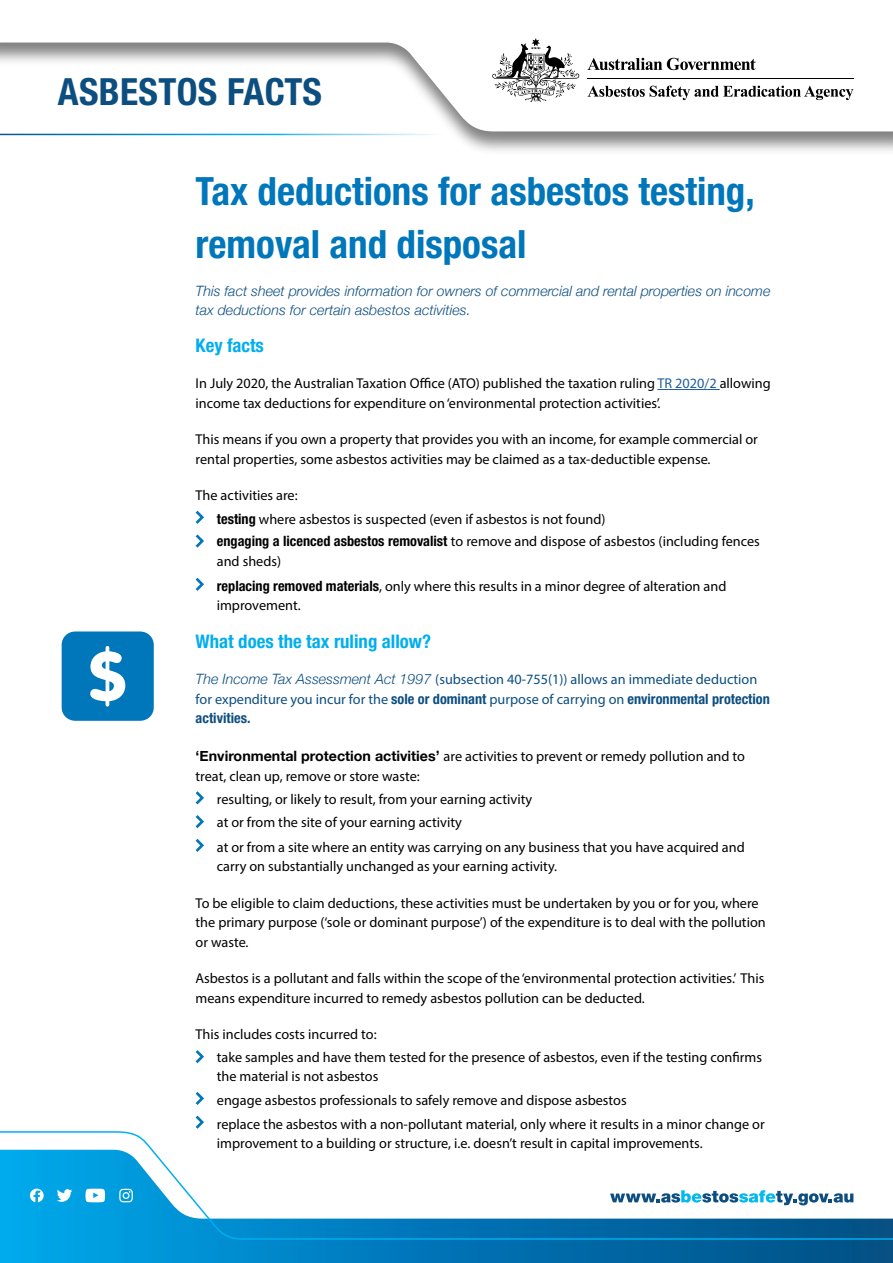
<style>
.page{position:relative;width:893px;height:1263px;background:#fff}
.page>*{position:absolute;margin:0;border:0;box-sizing:border-box;transform-origin:0 0}
.t1{font:700 condensed 39px/52.5px "Helvetica Neue";color:#0076bb}
.t2{font:700 condensed 37.5px "Helvetica Neue";letter-spacing:.01em;color:#0d4e80}
.t3{font:700 condensed 18.75px "Helvetica Neue";color:#00aeef}
.t4{font:14.25px/19.5px "Myriad Pro";color:#000}
.t5{font:14.25px/19.5px "Myriad Pro";color:#0d4e80}
.t6{font:italic 300 14.25px/19.5px "Helvetica Neue";color:#0d4e80}
.t7{font:700 condensed 14.25px "Helvetica Neue";color:#0d4e80}
.s1{color:#215e9e}
.s2{font-family:"Helvetica Neue";font-weight:700;font-stretch:condensed}
.s3{font-family:"Helvetica Neue";font-weight:300;font-style:italic}
.s4{font-family:"Helvetica Neue";font-weight:700}
</style>
<div class="page">
<div style="left:62px;top:631px;width:92px;height:90px;background:#0076bb;border-radius:14px"></div>
<svg style="left:90px;top:646px;width:35px;height:60px"></svg>
<svg style="left:0;top:1240px;width:893px;height:23px;background:#0077b6"></svg>
<svg style="left:0;top:1131px;width:893px;height:109px"></svg>
<svg style="left:57px;top:1189px;width:15px;height:13px"></svg>
<svg style="left:85px;top:1189px;width:20px;height:13px"></svg>
<svg style="left:119px;top:1189px;width:14px;height:13px"></svg>
<svg style="left:30px;top:1188px;width:14px;height:14px"></svg>
<svg style="left:610px;top:1190px;width:243px;height:15px"></svg>
<img style="left:0;top:131px;width:893px;height:20px">
<svg style="left:0;top:42px;width:854px;height:89px"></svg>
<svg style="left:587px;top:58px;width:169px;height:12px"></svg>
<svg style="left:492px;top:38px;width:87px;height:64px"></svg>
<hr style="left:587px;top:78px;width:266px;height:1px;background:#000">
<svg style="left:587px;top:86px;width:266px;height:14px"></svg>
<hr style="left:657px;top:389px;width:63px;height:1px;background:#215e9e">
<svg style="left:196px;top:511px;width:8px;height:13px"></svg>
<svg style="left:196px;top:534px;width:8px;height:14px"></svg>
<svg style="left:196px;top:578px;width:8px;height:13px"></svg>
<svg style="left:196px;top:791px;width:8px;height:13px"></svg>
<svg style="left:196px;top:815px;width:8px;height:13px"></svg>
<svg style="left:196px;top:839px;width:8px;height:13px"></svg>
<svg style="left:196px;top:1050px;width:8px;height:13px"></svg>
<svg style="left:196px;top:1092px;width:8px;height:13px"></svg>
<svg style="left:196px;top:1115px;width:8px;height:14px"></svg>
<div style="left:329px;top:1177px;width:273px;height:33px;background:#fff"></div>
<h2 class="t2" style="left:58px;top:69px;width:266px">ASBESTOS FACTS</h2>
<h1 class="t1" style="left:196px;top:164px;width:561px">Tax deductions for asbestos testing, removal and disposal</h1>
<p class="t6" style="left:196px;top:280px;width:576px">This fact sheet provides information for owners of commercial and rental properties on income tax deductions for certain asbestos activities.</p>
<h3 class="t3" style="left:196px;top:334px;width:70px">Key facts</h3>
<p class="t4" style="left:196px;top:373px;width:577px">In July 2020, the Australian Taxation Office (ATO) published the taxation ruling <span class="s1">TR 2020/2</span> allowing income tax deductions for expenditure on ‘environmental protection activities’.</p>
<p class="t4" style="left:196px;top:429px;width:564px">This means if you own a property that provides you with an income, for example commercial or rental properties, some asbestos activities may be claimed as a tax-deductible expense.</p>
<p class="t4" style="left:217px;top:483px;width:390px;line-height:23.7px;text-indent:-21px">The activities are:<br><span class="s2">testing</span> where asbestos is suspected (even if asbestos is not found)</p>
<p class="t4" style="left:217px;top:531px;width:544px"><span class="s2">engaging a licenced asbestos removalist</span> to remove and dispose of asbestos (including fences and sheds)</p>
<p class="t4" style="left:217px;top:576px;width:511px"><span class="s2">replacing removed materials</span>, only where this results in a minor degree of alteration and improvement.</p>
<h3 class="t3" style="left:196px;top:630px;width:237px">What does the tax ruling allow?</h3>
<p class="t5" style="left:196px;top:669px;width:576px"><span class="s3">The Income Tax Assessment Act 1997</span> (subsection 40-755(1)) allows an immediate deduction for expenditure you incur for the <span class="s2">sole or dominant</span> purpose of carrying on <span class="s2">environmental protection</span></p>
<p class="t7" style="left:196px;top:709px;width:56px">activities.</p>
<p class="t4" style="left:196px;top:746px;width:551px"><span class="s4">‘Environmental protection activities’</span> are activities to prevent or remedy pollution and to treat, clean up, remove or store waste:</p>
<p class="t4" style="left:217px;top:788px;width:317px;line-height:22.2px">resulting, or likely to result, from your earning activity at or from the site of your earning activity</p>
<p class="t4" style="left:217px;top:837px;width:530px">at or from a site where an entity was carrying on any business that you have acquired and carry on substantially unchanged as your earning activity.</p>
<p class="t4" style="left:196px;top:893px;width:572px">To be eligible to claim deductions, these activities must be undertaken by you or for you, where the primary purpose (‘sole or dominant purpose’) of the expenditure is to deal with the pollution or waste.</p>
<p class="t4" style="left:196px;top:969px;width:570px">Asbestos is a pollutant and falls within the scope of the ‘environmental protection activities.’ This means expenditure incurred to remedy asbestos pollution can be deducted.</p>
<p class="t4" style="left:217px;top:1023px;width:547px;line-height:22.4px;text-indent:-21px">This includes costs incurred to:<br>take samples and have them tested for the presence of asbestos, even if the testing confirms</p>
<p class="t4" style="left:217px;top:1064px;width:549px;line-height:23.7px">the material is not asbestos<br>engage asbestos professionals to safely remove and dispose asbestos<br>replace the asbestos with a non-pollutant material, only where it results in a minor change or</p>
<p class="t4" style="left:217px;top:1133px;width:487px">improvement to a building or structure, i.e. doesn’t result in capital improvements.</p>
</div>
